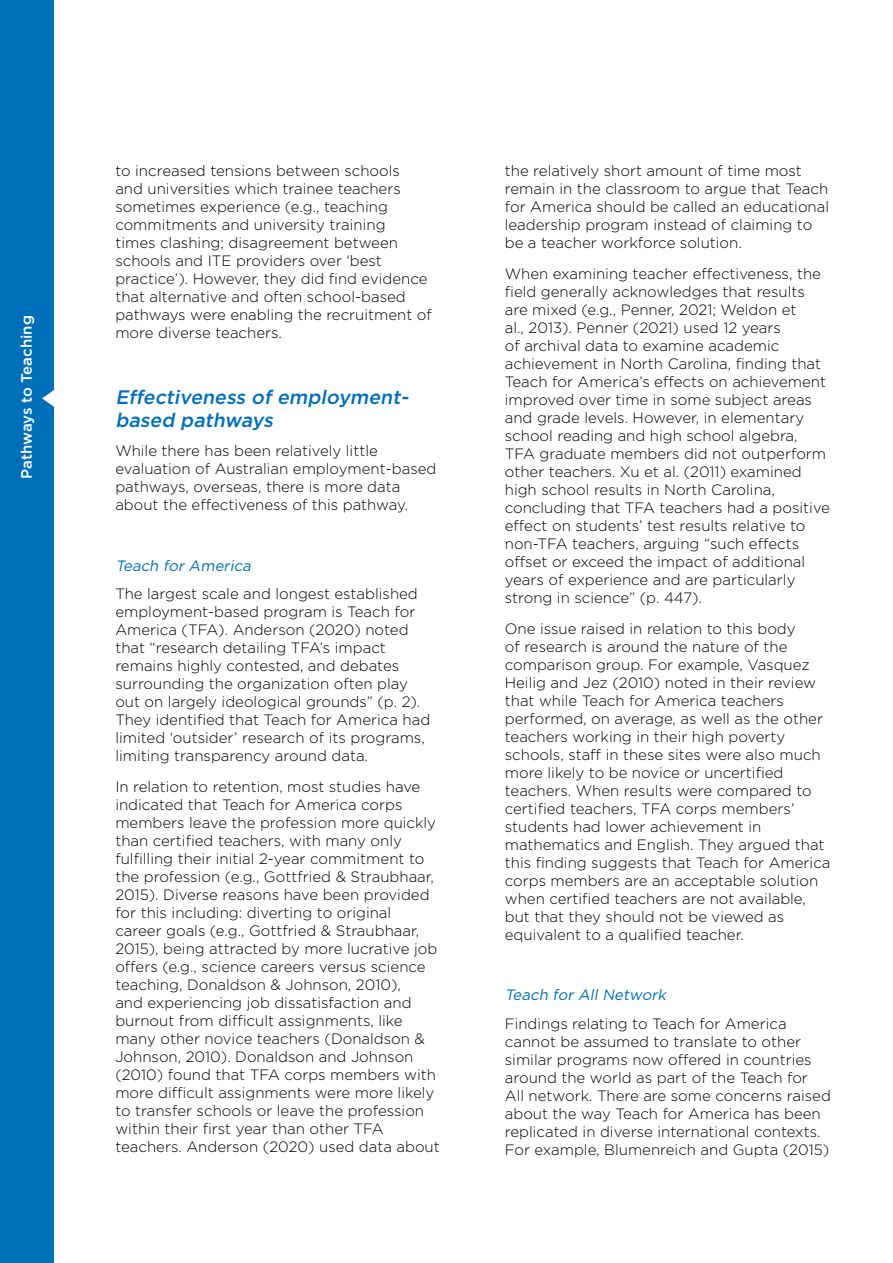
<style>
.page{position:relative;width:893px;height:1263px;background:#fff}
.page>*{position:absolute;margin:0;border:0;box-sizing:border-box;transform-origin:0 0}
.t1{font:italic 500 19.5px/23.4px "Gotham";color:#006fba}
.t2{font:300 15px/18px "Gotham";color:#000}
.t3{font:italic 15px "Gotham";color:#006fba}
.t4{font:500 15px "Gotham";letter-spacing:-.005em;color:#fff}
</style>
<div class="page">
<div style="left:0;top:0;width:54px;height:1263px;background:#006fba"></div>
<svg style="left:42px;top:390px;width:12px;height:17px"></svg>
<p class="t4" style="left:17px;top:479px;width:165px;rotate:-90deg">Pathways to Teaching</p>
<p class="t2" style="left:115px;top:161px;width:318px">to increased tensions between schools<br>and universities which trainee teachers sometimes experience (e.g., teaching commitments and university training<br>times clashing; disagreement between schools and ITE providers over ‘best practice’). However, they did find evidence that alternative and often school-based pathways were enabling the recruitment of more diverse teachers.</p>
<h1 class="t1" style="left:115px;top:385px;width:299px">Effectiveness of employment&shy;based pathways</h1>
<p class="t2" style="left:115px;top:441px;width:323px">While there has been relatively little evaluation of Australian employment-based pathways, overseas, there is more data about the effectiveness of this pathway.</p>
<p class="t3" style="left:115px;top:556px;width:140px">Teach for America</p>
<p class="t2" style="left:115px;top:584px;width:316px">The largest scale and longest established employment-based program is Teach for America (TFA). Anderson (2020) noted that “research detailing TFA’s impact remains highly contested, and debates surrounding the organization often play out on largely ideological grounds” (p. 2).<br>They identified that Teach for America had limited ‘outsider’ research of its programs, limiting transparency around data.</p>
<p class="t2" style="left:115px;top:777px;width:326px">In relation to retention, most studies have indicated that Teach for America corps members leave the profession more quickly than certified teachers, with many only fulfilling their initial 2-year commitment to the profession (e.g., Gottfried &amp; Straubhaar, 2015). Diverse reasons have been provided for this including: diverting to original career goals (e.g., Gottfried &amp; Straubhaar, 2015), being attracted by more lucrative job offers (e.g., science careers versus science teaching, Donaldson &amp; Johnson, 2010),<br>and experiencing job dissatisfaction and burnout from difficult assignments, like many other novice teachers (Donaldson &amp; Johnson, 2010). Donaldson and Johnson (2010) found that TFA corps members with more difficult assignments were more likely to transfer schools or leave the profession within their first year than other TFA teachers. Anderson (2020) used data about</p>
<p class="t2" style="left:505px;top:161px;width:326px">the relatively short amount of time most remain in the classroom to argue that Teach for America should be called an educational leadership program instead of claiming to be a teacher workforce solution.</p>
<p class="t2" style="left:505px;top:264px;width:327px">When examining teacher effectiveness, the field generally acknowledges that results are mixed (e.g., Penner, 2021; Weldon et<br>al., 2013). Penner (2021) used 12 years<br>of archival data to examine academic achievement in North Carolina, finding that Teach for America’s effects on achievement improved over time in some subject areas and grade levels. However, in elementary school reading and high school algebra, TFA graduate members did not outperform other teachers. Xu et al. (2011) examined high school results in North Carolina, concluding that TFA teachers had a positive effect on students’ test results relative to non-TFA teachers, arguing “such effects offset or exceed the impact of additional years of experience and are particularly strong in science” (p. 447).</p>
<p class="t2" style="left:505px;top:619px;width:327px">One issue raised in relation to this body<br>of research is around the nature of the comparison group. For example, Vasquez Heilig and Jez (2010) noted in their review that while Teach for America teachers performed, on average, as well as the other teachers working in their high poverty schools, staff in these sites were also much more likely to be novice or uncertified teachers. When results were compared to certified teachers, TFA corps members’ students had lower achievement in mathematics and English. They argued that this finding suggests that Teach for America corps members are an acceptable solution when certified teachers are not available, but that they should not be viewed as equivalent to a qualified teacher.</p>
<p class="t3" style="left:505px;top:985px;width:166px">Teach for All Network</p>
<p class="t2" style="left:505px;top:1014px;width:328px">Findings relating to Teach for America cannot be assumed to translate to other similar programs now offered in countries around the world as part of the Teach for All network. There are some concerns raised about the way Teach for America has been replicated in diverse international contexts.<br>For example, Blumenreich and Gupta (2015)</p>
</div>
